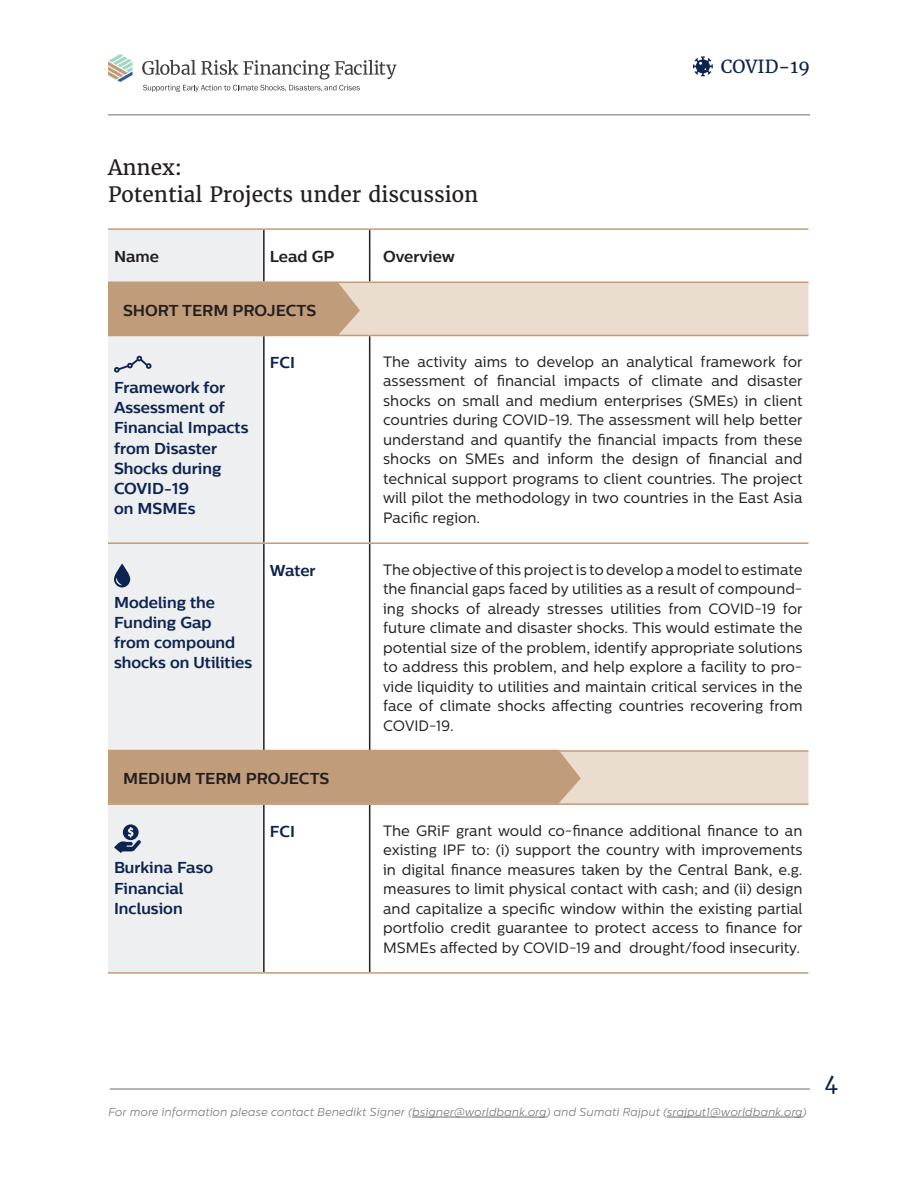
<style>
.page{position:relative;width:918px;height:1188px;background:#fff}
.page>*{position:absolute;margin:0;border:0;box-sizing:border-box;transform-origin:0 0}
.Headline_Merriweathe{font:21px/27px "Merriweather";color:#231f20}
.t1{font:21px "Merriweather";color:#0e2450}
.t2{font:18px "Merriweather";color:#0e2450}
.t3{font:700 15.75px/20.2px "Centrale Sans";color:#0e2450}
.t4{font:700 15.75px "Centrale Sans";color:#231f20}
.t5{font:15px/19.5px "Centrale Sans";color:#231f20;text-align:justify}
.t6{font:italic 300 11.55px "Centrale Sans";letter-spacing:.01em;color:#6c6d70}
</style>
<div class="page">
<hr style="left:108px;top:114px;width:702px;height:1px;background:#6c6d70">
<hr style="left:110px;top:1089px;width:700px;height:1px;background:#6c6d70">
<hr style="left:412px;top:1117px;width:134px;height:1px;background:#6c6d70">
<hr style="left:667px;top:1117px;width:136px;height:1px;background:#6c6d70">
<svg style="left:108px;top:54px;width:25px;height:28px"></svg>
<svg style="left:142px;top:60px;width:255px;height:32px"></svg>
<svg style="left:693px;top:56px;width:20px;height:20px"></svg>
<div style="left:108px;top:230px;width:155px;height:742px;background:#edeff0"></div>
<svg style="left:108px;top:283px;width:700px;height:520px"></svg>
<hr style="left:263px;top:230px;width:2px;height:52px;background:#231f20">
<hr style="left:369px;top:230px;width:1px;height:52px;background:#231f20">
<hr style="left:263px;top:336px;width:2px;height:206px;background:#231f20">
<hr style="left:369px;top:336px;width:1px;height:206px;background:#231f20">
<hr style="left:263px;top:544px;width:2px;height:206px;background:#231f20">
<hr style="left:369px;top:544px;width:1px;height:206px;background:#231f20">
<hr style="left:263px;top:805px;width:2px;height:167px;background:#231f20">
<hr style="left:369px;top:805px;width:1px;height:167px;background:#231f20">
<hr style="left:264px;top:335px;width:106px;height:1px;background:#c19c7a">
<hr style="left:370px;top:335px;width:439px;height:1px;background:#c19c7a">
<hr style="left:108px;top:542px;width:156px;height:2px;background:#c19c7a">
<hr style="left:264px;top:542px;width:106px;height:2px;background:#c19c7a">
<hr style="left:370px;top:542px;width:439px;height:2px;background:#c19c7a">
<hr style="left:108px;top:228px;width:156px;height:2px;background:#c19c7a">
<hr style="left:264px;top:228px;width:106px;height:2px;background:#c19c7a">
<hr style="left:370px;top:228px;width:439px;height:2px;background:#c19c7a">
<hr style="left:264px;top:282px;width:106px;height:1px;background:#c19c7a">
<hr style="left:370px;top:282px;width:439px;height:1px;background:#c19c7a">
<hr style="left:370px;top:750px;width:439px;height:2px;background:#c19c7a">
<hr style="left:108px;top:803px;width:156px;height:2px;background:#c19c7a">
<hr style="left:264px;top:803px;width:106px;height:2px;background:#c19c7a">
<hr style="left:370px;top:803px;width:439px;height:2px;background:#c19c7a">
<hr style="left:108px;top:972px;width:156px;height:2px;background:#c19c7a">
<hr style="left:264px;top:972px;width:106px;height:2px;background:#c19c7a">
<hr style="left:370px;top:972px;width:439px;height:2px;background:#c19c7a">
<svg style="left:114px;top:355px;width:38px;height:18px"></svg>
<svg style="left:114px;top:563px;width:16px;height:24px"></svg>
<svg style="left:114px;top:824px;width:27px;height:29px"></svg>
<div style="left:108px;top:282px;width:252px;height:54px;background:#c19c7a"></div>
<div style="left:108px;top:750px;width:473px;height:54px;background:#c19c7a"></div>
<p class="Headline_Merriweathe" style="left:108px;top:154px;width:372px">Annex:<br>Potential Projects under discussion</p>
<p class="t4" style="left:114px;top:247px;width:47px">Name</p>
<p class="t4" style="left:270px;top:247px;width:66px">Lead GP</p>
<p class="t4" style="left:383px;top:247px;width:73px">Overview</p>
<p class="t4" style="left:123px;top:301px;width:195px">SHORT TERM PROJECTS</p>
<p class="t2" style="left:721px;top:55px;width:91px">COVID-19</p>
<p class="t3" style="left:114px;top:377px;width:136px">Framework for<br>Assessment of<br>Financial Impacts from Disaster<br>Shocks during<br>COVID-19<br>on MSMEs</p>
<p class="t3" style="left:114px;top:592px;width:140px">Modeling the<br>Funding Gap<br>from compound shocks on Utilities</p>
<p class="t3" style="left:270px;top:352px;width:27px">FCI</p>
<p class="t5" style="left:383px;top:352px;width:421px">The activity aims to develop an analytical framework for assessment of financial impacts of climate and disaster shocks on small and medium enterprises (SMEs) in client countries during COVID-19. The assessment will help better understand and quantify the financial impacts from these shocks on SMEs and inform the design of financial and technical support programs to client countries. The project will pilot the methodology in two countries in the East Asia Pacific region.</p>
<p class="t3" style="left:270px;top:560px;width:47px">Water</p>
<p class="t5" style="left:383px;top:560px;width:421px">The objective of this project is to develop a model to estimate the financial gaps faced by utilities as a result of compound&shy;ing shocks of already stresses utilities from COVID-19 for future climate and disaster shocks. This would estimate the potential size of the problem, identify appropriate solutions to address this problem, and help explore a facility to pro&shy;vide liquidity to utilities and maintain critical services in the face of climate shocks affecting countries recovering from COVID-19.</p>
<p class="t4" style="left:114px;top:769px;width:208px">MEDIUM TERM PROJECTS</p>
<p class="t4" style="left:123px;top:769px;width:208px">MEDIUM TERM PROJECTS</p>
<p class="t3" style="left:114px;top:857px;width:101px">Burkina Faso<br>Financial<br>Inclusion</p>
<p class="t3" style="left:270px;top:821px;width:27px">FCI</p>
<p class="t5" style="left:383px;top:821px;width:421px">The GRiF grant would co-finance additional finance to an existing IPF to: (i) support the country with improvements in digital finance measures taken by the Central Bank, e.g. measures to limit physical contact with cash; and (ii) design and capitalize a specific window within the existing partial portfolio credit guarantee to protect access to finance for MSMEs affected by COVID-19 and drought/food insecurity.</p>
<p class="t6" style="left:108px;top:1105px;width:700px">For more information please contact Benedikt Signer (bsigner@worldbank.org) and Sumati Rajput (srajput1@worldbank.org)</p>
<h1 class="t1" style="left:824px;top:1069px;width:15px">4</h1>
</div>
